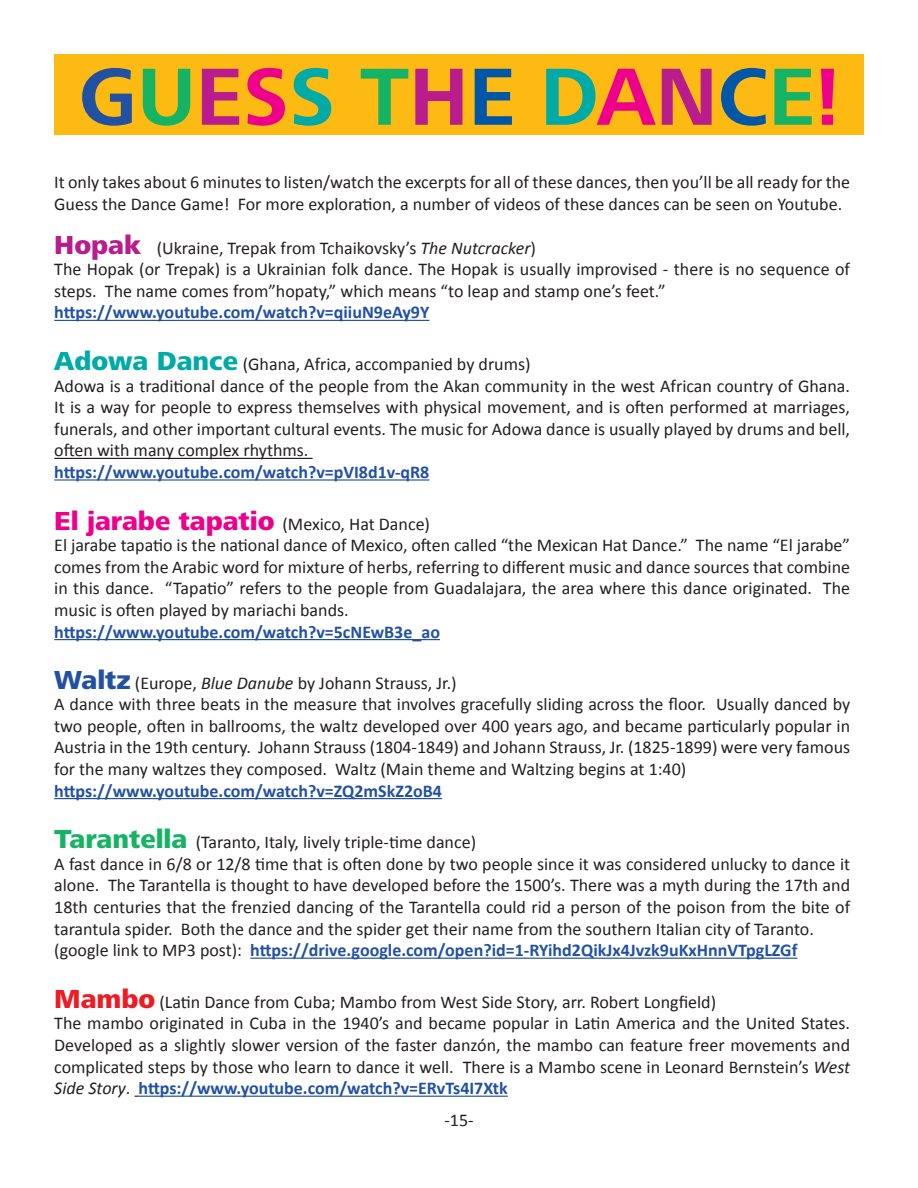
<style>
.page{position:relative;width:918px;height:1188px;background:#fff}
.page>*{position:absolute;margin:0;border:0;box-sizing:border-box;transform-origin:0 0}
.t1{font:700 84px "Frutiger Next Pro";color:#17b365}
.t2{font:18px/21.6px "Calibri";color:#231f20}
.t3{font:700 18px "Calibri";color:#2251a3}
.s1{color:#2251a3}
.s2{color:#b91c8d}
.s3{color:#ec008c}
.s4{color:#00aaa6}
.s5{color:#0057a8}
.s6{font-family:"Frutiger Next Pro";font-weight:800;font-size:27px;color:#b91c8d}
.s7{font-style:italic}
.s8{font-family:"Frutiger Next Pro";font-weight:800;font-size:27px;color:#00aaa6}
.s9{font-family:"Frutiger Next Pro";font-weight:800;font-size:27px;color:#ec008c}
.s10{font-family:"Frutiger Next Pro";font-weight:800;font-size:27px;color:#2251a3}
.s11{font-family:"Frutiger Next Pro";font-weight:800;font-size:27px;color:#17b365}
.s12{font-weight:700;color:#2251a3}
.s13{font-family:"Frutiger Next Pro";font-weight:800;font-size:27px;color:#ed1c24}
</style>
<div class="page">
<div style="left:54px;top:54px;width:810px;height:81px;background:#fdba12"></div>
<hr style="left:54px;top:320px;width:375px;height:1px;background:#2251a3">
<hr style="left:54px;top:458px;width:259px;height:1px;background:#231f20">
<hr style="left:54px;top:479px;width:375px;height:2px;background:#2251a3">
<hr style="left:54px;top:639px;width:386px;height:1px;background:#2251a3">
<hr style="left:54px;top:798px;width:388px;height:1px;background:#2251a3">
<hr style="left:250px;top:958px;width:547px;height:1px;background:#2251a3">
<hr style="left:139px;top:1096px;width:369px;height:1px;background:#2251a3">
<h1 class="t1" style="left:79px;top:49px;width:762px"><span class="s1">G</span>U<span class="s2">E</span><span class="s3">S</span><span class="s4">S</span> T<span class="s2">H</span><span class="s5">E</span> <span class="s4">D</span><span class="s3">A</span><span class="s2">N</span><span class="s5">C</span>E<span class="s3">!</span></h1>
<p class="t2" style="left:54px;top:172px;width:797px">It only takes about 6 minutes to listen/watch the excerpts for all of these dances, then you’ll be all ready for the<br>Guess the Dance Game! For more exploration, a number of videos of these dances can be seen on Youtube.</p>
<p class="t2" style="left:54px;top:237px;width:797px"><span class="s6">Hopak</span> (Ukraine, Trepak from Tchaikovsky’s <span class="s7">The Nutcracker</span>)<br>The Hopak (or Trepak) is a Ukrainian folk dance. The Hopak is usually improvised - there is no sequence of steps. The name comes from”hopaty,” which means “to leap and stamp one’s feet.”</p>
<p class="t3" style="left:54px;top:301px;width:377px">https://www.youtube.com/watch?v=qiiuN9eAy9Y</p>
<p class="t2" style="left:54px;top:353px;width:797px"><span class="s8">Adowa Dance</span> (Ghana, Africa, accompanied by drums)<br>Adowa is a traditional dance of the people from the Akan community in the west African country of Ghana.<br>It is a way for people to express themselves with physical movement, and is often performed at marriages, funerals, and other important cultural events. The music for Adowa dance is usually played by drums and bell, often with many complex rhythms.</p>
<p class="t3" style="left:54px;top:460px;width:377px">https://www.youtube.com/watch?v=pVI8d1v-qR8</p>
<p class="t2" style="left:54px;top:513px;width:797px"><span class="s9">El jarabe tapatio</span> (Mexico, Hat Dance)<br>El jarabe tapatio is the national dance of Mexico, often called “the Mexican Hat Dance.” The name “El jarabe” comes from the Arabic word for mixture of herbs, referring to different music and dance sources that combine in this dance. “Tapatio” refers to the people from Guadalajara, the area where this dance originated. The music is often played by mariachi bands.</p>
<p class="t3" style="left:54px;top:620px;width:387px">https://www.youtube.com/watch?v=5cNEwB3e_ao</p>
<p class="t2" style="left:54px;top:672px;width:797px"><span class="s10">Waltz</span> (Europe, <span class="s7">Blue Danube</span> by Johann Strauss, Jr.)<br>A dance with three beats in the measure that involves gracefully sliding across the floor. Usually danced by two people, often in ballrooms, the waltz developed over 400 years ago, and became particularly popular in Austria in the 19th century. Johann Strauss (1804-1849) and Johann Strauss, Jr. (1825-1899) were very famous for the many waltzes they composed. Waltz (Main theme and Waltzing begins at 1:40)</p>
<p class="t3" style="left:54px;top:779px;width:389px">https://www.youtube.com/watch?v=ZQ2mSkZ2oB4</p>
<p class="t2" style="left:54px;top:831px;width:797px"><span class="s11">Tarantella</span> (Taranto, Italy, lively triple-time dance)<br>A fast dance in 6/8 or 12/8 time that is often done by two people since it was considered unlucky to dance it alone. The Tarantella is thought to have developed before the 1500’s. There was a myth during the 17th and 18th centuries that the frenzied dancing of the Tarantella could rid a person of the poison from the bite of tarantula spider. Both the dance and the spider get their name from the southern Italian city of Taranto. (google link to MP3 post): <span class="s12">https://drive.google.com/open?id=1-RYihd2QikJx4Jvzk9uKxHnnVTpgLZGf</span></p>
<p class="t2" style="left:54px;top:991px;width:797px"><span class="s13">Mambo</span> (Latin Dance from Cuba; Mambo from West Side Story, arr. Robert Longfield)<br>The mambo originated in Cuba in the 1940’s and became popular in Latin America and the United States.<br>Developed as a slightly slower version of the faster danzón, the mambo can feature freer movements and complicated steps by those who learn to dance it well. There is a Mambo scene in Leonard Bernstein’s <span class="s7">West Side Story</span>. <span class="s12">https://www.youtube.com/watch?v=ERvTs4I7Xtk</span></p>
<p class="t2" style="left:444px;top:1109px;width:31px">-15-</p>
</div>
